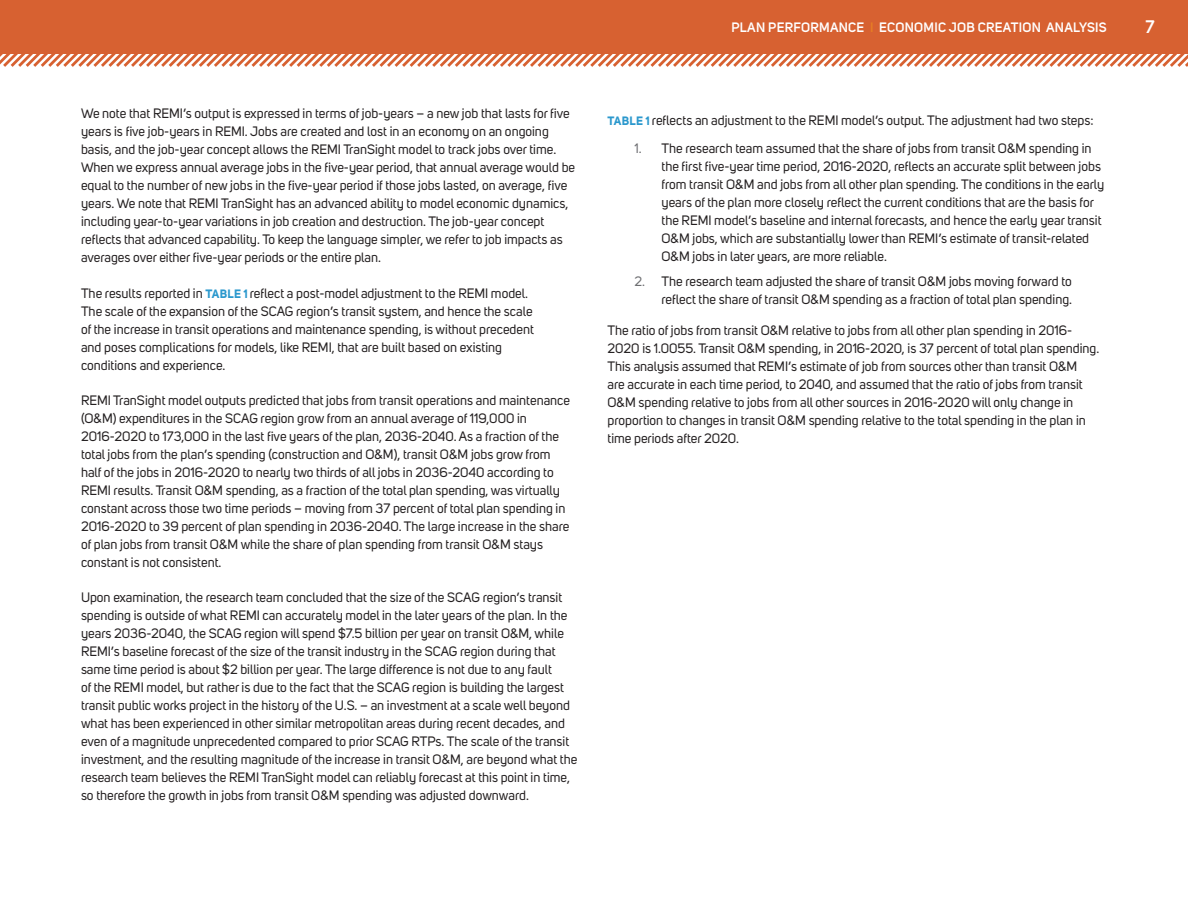
<style>
.page{position:relative;width:1188px;height:918px;background:#fff}
.page>*{position:absolute;margin:0;border:0;box-sizing:border-box;transform-origin:0 0}
.t1{font:600 18px "Uni Sans";color:#fff}
.t2{font:13.5px/18px "Uni Sans";color:#231f20}
.t3{font:600 13.5px "Uni Sans";letter-spacing:.02em;color:#fff}
.s1{font-weight:700;font-size:12px;color:#2b98cd}
.s2{color:#e67d25}
.s3{color:#6c6d70}
</style>
<div class="page">
<div style="left:0;top:0;width:1188px;height:54px;background:#d76131"></div>
<svg style="left:0;top:54px;width:1188px;height:13px"></svg>
<p class="t2" style="left:81px;top:105px;width:496px">We note that REMI’s output is expressed in terms of job-years – a new job that lasts for five years is five job-years in REMI. Jobs are created and lost in an economy on an ongoing basis, and the job-year concept allows the REMI TranSight model to track jobs over time.<br>When we express annual average jobs in the five-year period, that annual average would be equal to the number of new jobs in the five-year period if those jobs lasted, on average, five years. We note that REMI TranSight has an advanced ability to model economic dynamics, including year-to-year variations in job creation and destruction. The job-year concept reflects that advanced capability. To keep the language simpler, we refer to job impacts as averages over either five-year periods or the entire plan.</p>
<p class="t2" style="left:81px;top:285px;width:454px">The results reported in <span class="s1">TABLE 1</span> reflect a post-model adjustment to the REMI model.<br>The scale of the expansion of the SCAG region’s transit system, and hence the scale of the increase in transit operations and maintenance spending, is without precedent and poses complications for models, like REMI, that are built based on existing conditions and experience.</p>
<p class="t2" style="left:81px;top:391px;width:491px">REMI TranSight model outputs predicted that jobs from transit operations and maintenance (O&amp;M) expenditures in the SCAG region grow from an annual average of 119,000 in 2016-2020 to 173,000 in the last five years of the plan, 2036-2040. As a fraction of the total jobs from the plan’s spending (construction and O&amp;M), transit O&amp;M jobs grow from half of the jobs in 2016-2020 to nearly two thirds of all jobs in 2036-2040 according to REMI results. Transit O&amp;M spending, as a fraction of the total plan spending, was virtually constant across those two time periods – moving from 37 percent of total plan spending in 2016-2020 to 39 percent of plan spending in 2036-2040. The large increase in the share of plan jobs from transit O&amp;M while the share of plan spending from transit O&amp;M stays constant is not consistent.</p>
<p class="t2" style="left:81px;top:588px;width:498px">Upon examination, the research team concluded that the size of the SCAG region’s transit spending is outside of what REMI can accurately model in the later years of the plan. In the years 2036-2040, the SCAG region will spend $7.5 billion per year on transit O&amp;M, while REMI’s baseline forecast of the size of the transit industry in the SCAG region during that same time period is about $2 billion per year. The large difference is not due to any fault<br>of the REMI model, but rather is due to the fact that the SCAG region is building the largest transit public works project in the history of the U.S. – an investment at a scale well beyond what has been experienced in other similar metropolitan areas during recent decades, and even of a magnitude unprecedented compared to prior SCAG RTPs. The scale of the transit investment, and the resulting magnitude of the increase in transit O&amp;M, are beyond what the research team believes the REMI TranSight model can reliably forecast at this point in time, so therefore the growth in jobs from transit O&amp;M spending was adjusted downward.</p>
<p class="t3" style="left:731px;top:17px;width:377px">PLAN PERFORMANCE <span class="s2">I</span> ECONOMIC JOB CREATION ANALYSIS</p>
<h1 class="t1" style="left:1145px;top:13px;width:11px">7</h1>
<p class="t2" style="left:608px;top:111px;width:487px"><span class="s1">TABLE 1</span> reflects an adjustment to the REMI model’s output. The adjustment had two steps:</p>
<p class="t2" style="left:662px;top:139px;width:444px;text-indent:-27px"><span class="s3">1.</span> The research team assumed that the share of jobs from transit O&amp;M spending in the first five-year time period, 2016-2020, reflects an accurate split between jobs from transit O&amp;M and jobs from all other plan spending. The conditions in the early years of the plan more closely reflect the current conditions that are the basis for the REMI model’s baseline and internal forecasts, and hence the early year transit O&amp;M jobs, which are substantially lower than REMI’s estimate of transit-related O&amp;M jobs in later years, are more reliable.</p>
<p class="t2" style="left:634px;top:272px;width:439px;text-align:right"><span class="s3">2.</span> The research team adjusted the share of transit O&amp;M jobs moving forward to reflect the share of transit O&amp;M spending as a fraction of total plan spending.</p>
<p class="t2" style="left:608px;top:322px;width:493px">The ratio of jobs from transit O&amp;M relative to jobs from all other plan spending in 2016- 2020 is 1.0055. Transit O&amp;M spending, in 2016-2020, is 37 percent of total plan spending.<br>This analysis assumed that REMI’s estimate of job from sources other than transit O&amp;M<br>are accurate in each time period, to 2040, and assumed that the ratio of jobs from transit O&amp;M spending relative to jobs from all other sources in 2016-2020 will only change in proportion to changes in transit O&amp;M spending relative to the total spending in the plan in time periods after 2020.</p>
</div>
